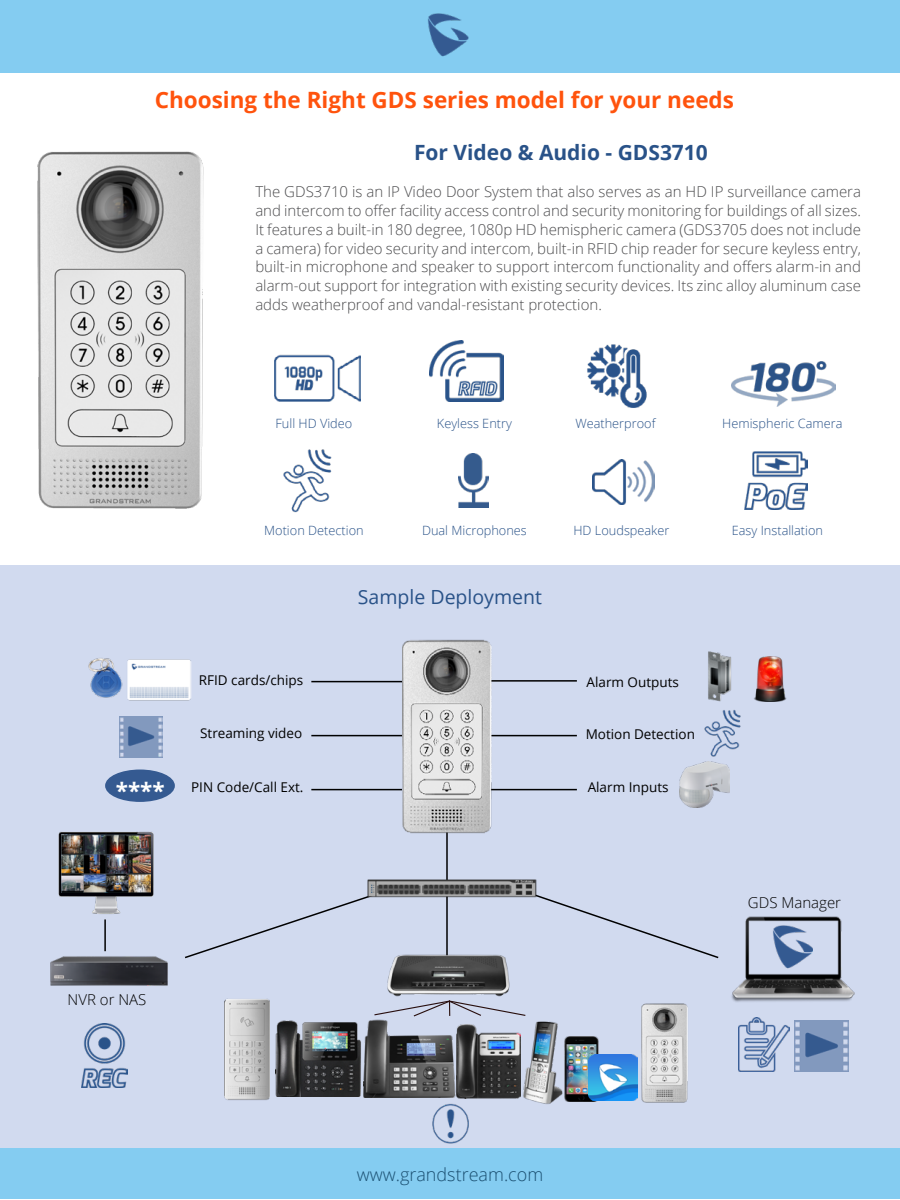
<style>
.page{position:relative;width:900px;height:1200px;background:#fff}
.page>*{position:absolute;margin:0;border:0;box-sizing:border-box;transform-origin:0 0}
.t1{font:700 22.5px "Open Sans";color:#ff530d}
.t2{font:700 22.5px "Open Sans";color:#fff}
.t3{font:700 21px "Open Sans";color:#295288}
.t4{font:19.5px "Open Sans";color:#295288}
.t5{font:300 18px "Open Sans";color:#1b5072}
.t6{font:300 15px/18.8px "Open Sans";color:#4d4d4f;text-align:justify}
.t7{font:300 15px "Open Sans";color:#000}
.t8{font:13.5px "Open Sans";color:#000}
.t9{font:300 12.75px "Open Sans";color:#295288}
</style>
<div class="page">
<div style="left:0;top:565px;width:900px;height:608px;background:#d1daef"></div>
<div style="left:0;top:0;width:900px;height:73px;background:#84ccf1"></div>
<div style="left:0;top:1148px;width:900px;height:51px;background:#84ccf1"></div>
<img style="left:428px;top:13px;width:41px;height:44px">
<img style="left:708px;top:651px;width:24px;height:51px">
<img style="left:754px;top:657px;width:33px;height:45px">
<img style="left:731px;top:917px;width:123px;height:85px">
<hr style="left:446px;top:790px;width:2px;height:170px;background:#000">
<svg style="left:185px;top:898px;width:176px;height:61px"></svg>
<svg style="left:544px;top:897px;width:175px;height:62px"></svg>
<img style="left:361px;top:873px;width:183px;height:56px">
<hr style="left:490px;top:680px;width:87px;height:2px;background:#000">
<hr style="left:311px;top:681px;width:91px;height:1px;background:#000">
<hr style="left:311px;top:789px;width:91px;height:1px;background:#000">
<img style="left:795px;top:1020px;width:53px;height:52px">
<hr style="left:104px;top:919px;width:2px;height:32px;background:#000">
<div style="left:106px;top:770px;width:68px;height:31px;background:#355a91;border-radius:50%"></div>
<div style="left:105px;top:770px;width:70px;height:32px;border:2px solid #355a91;border-radius:50%"></div>
<img style="left:58px;top:831px;width:96px;height:83px">
<hr style="left:490px;top:789px;width:87px;height:1px;background:#000">
<hr style="left:311px;top:735px;width:91px;height:1px;background:#000">
<hr style="left:488px;top:735px;width:89px;height:1px;background:#000">
<img style="left:120px;top:716px;width:43px;height:42px">
<img style="left:704px;top:710px;width:37px;height:52px">
<img style="left:771px;top:916px;width:42px;height:65px">
<img style="left:62px;top:835px;width:89px;height:57px">
<img style="left:679px;top:762px;width:51px;height:46px">
<img style="left:387px;top:639px;width:119px;height:199px">
<img style="left:276px;top:1020px;width:88px;height:77px">
<img style="left:466px;top:1025px;width:55px;height:73px">
<img style="left:564px;top:1037px;width:45px;height:64px">
<img style="left:589px;top:1055px;width:45px;height:46px">
<img style="left:387px;top:951px;width:123px;height:46px">
<img style="left:523px;top:1021px;width:40px;height:83px">
<img style="left:364px;top:1019px;width:102px;height:79px">
<svg style="left:374px;top:1000px;width:152px;height:17px"></svg>
<img style="left:634px;top:1003px;width:54px;height:100px">
<img style="left:224px;top:998px;width:45px;height:102px">
<img style="left:37px;top:151px;width:167px;height:358px">
<img style="left:429px;top:340px;width:74px;height:61px">
<img style="left:274px;top:355px;width:87px;height:46px">
<img style="left:587px;top:344px;width:60px;height:64px">
<img style="left:732px;top:361px;width:103px;height:45px">
<img style="left:459px;top:453px;width:29px;height:55px">
<img style="left:283px;top:449px;width:49px;height:64px">
<img style="left:745px;top:452px;width:62px;height:58px">
<img style="left:592px;top:459px;width:62px;height:46px">
<img style="left:50px;top:950px;width:118px;height:36px">
<img style="left:81px;top:1024px;width:47px;height:64px">
<img style="left:738px;top:1017px;width:51px;height:54px">
<img style="left:127px;top:659px;width:64px;height:42px">
<img style="left:88px;top:658px;width:35px;height:40px">
<img style="left:432px;top:1103px;width:37px;height:41px">
<h1 class="t1" style="left:155px;top:84px;width:581px">Choosing the Right GDS series model for your needs</h1>
<h2 class="t3" style="left:414px;top:138px;width:295px">For Video &amp; Audio - GDS3710</h2>
<p class="t6" style="left:255px;top:182px;width:607px">The GDS3710 is an IP Video Door System that also serves as an HD IP surveillance camera and intercom to offer facility access control and security monitoring for buildings of all sizes.<br>It features a built-in 180 degree, 1080p HD hemispheric camera (GDS3705 does not include a camera) for video security and intercom, built-in RFID chip reader for secure keyless entry, built-in microphone and speaker to support intercom functionality and offers alarm-in and alarm-out support for integration with existing security devices. Its zinc alloy aluminum case adds weatherproof and vandal-resistant protection.</p>
<p class="t9" style="left:276px;top:415px;width:78px">Full HD Video</p>
<p class="t9" style="left:437px;top:415px;width:76px">Keyless Entry</p>
<p class="t9" style="left:575px;top:415px;width:82px">Weatherproof</p>
<p class="t9" style="left:722px;top:415px;width:122px">Hemispheric Camera</p>
<p class="t9" style="left:264px;top:521px;width:101px">Motion Detection</p>
<p class="t9" style="left:422px;top:521px;width:106px">Dual Microphones</p>
<p class="t9" style="left:573px;top:521px;width:98px">HD Loudspeaker</p>
<p class="t9" style="left:732px;top:521px;width:93px">Easy Installation</p>
<p class="t8" style="left:199px;top:671px;width:106px">RFID cards/chips</p>
<h3 class="t4" style="left:358px;top:584px;width:186px">Sample Deployment</h3>
<p class="t8" style="left:587px;top:673px;width:94px">Alarm Outputs</p>
<h1 class="t2" style="left:116px;top:775px;width:51px">****</h1>
<p class="t8" style="left:200px;top:724px;width:104px">Streaming video</p>
<p class="t8" style="left:586px;top:725px;width:111px">Motion Detection</p>
<p class="t8" style="left:191px;top:778px;width:114px">PIN Code/Call Ext.</p>
<p class="t8" style="left:588px;top:778px;width:82px">Alarm Inputs</p>
<p class="t7" style="left:68px;top:989px;width:80px">NVR or NAS</p>
<p class="t7" style="left:748px;top:892px;width:95px">GDS Manager</p>
<p class="t5" style="left:357px;top:1162px;width:188px">www.grandstream.com</p>
</div>
